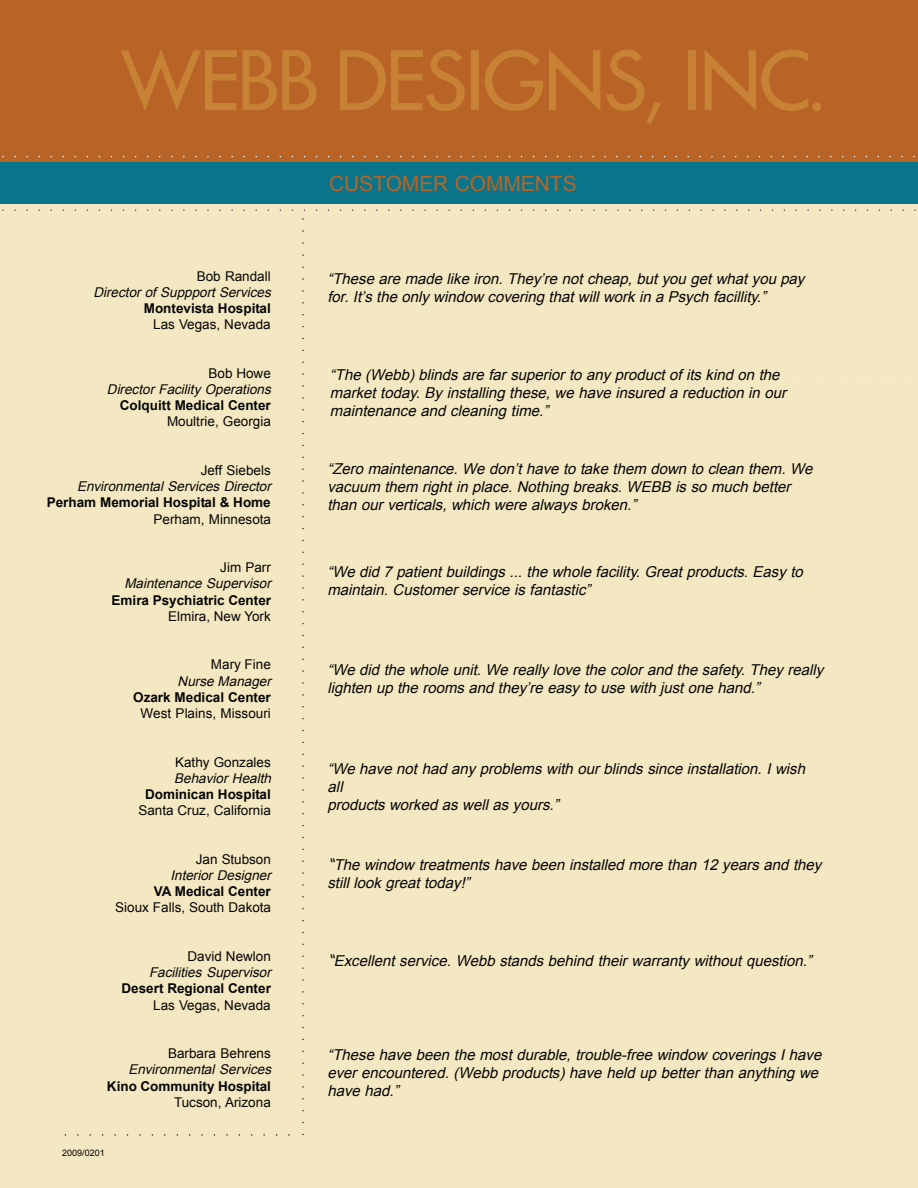
<style>
.page{position:relative;width:918px;height:1188px;background:#fff}
.page>*{position:absolute;margin:0;border:0;box-sizing:border-box;transform-origin:0 0}
.t1{font:75px "Future Normal";color:#c88235}
.t2{font:21px "Arial";letter-spacing:-.005em;color:#b86427}
.t3{font:italic 15px/18px "Arial";color:#050504}
.t4{font:13.5px "Arial";color:#050504}
.t5{font:italic 13.5px "Arial";color:#050504}
.t6{font:700 13.5px "Arial";color:#050504}
.t7{font:9px "Arial";color:#050504}
.s1{font-family:"Future Normal"}
</style>
<div class="page">
<div style="left:0;top:0;width:918px;height:165px;background:#b86427"></div>
<div style="left:0;top:162px;width:918px;height:42px;background:#0a758a"></div>
<div style="left:0;top:204px;width:918px;height:984px;background:#f4e8c2"></div>
<h1 class="t1" style="left:120px;top:22px;width:709px">WEBB DESIGNS, INC.</h1>
<p class="t4" style="left:197px;top:267px;width:76px">Bob Randall</p>
<p class="t5" style="left:93px;top:283px;width:183px">Director of Suppport Services</p>
<p class="t6" style="left:144px;top:299px;width:128px">Montevista Hospital</p>
<p class="t4" style="left:153px;top:316px;width:119px">Las Vegas, Nevada</p>
<p class="t4" style="left:209px;top:364px;width:64px">Bob Howe</p>
<p class="t5" style="left:107px;top:380px;width:169px">Director Facility Operations</p>
<p class="t6" style="left:120px;top:397px;width:152px">Colquitt Medical Center</p>
<p class="t4" style="left:167px;top:413px;width:105px">Moultrie, Georgia</p>
<p class="t4" style="left:201px;top:461px;width:72px">Jeff Siebels</p>
<p class="t5" style="left:77px;top:478px;width:199px">Environmental Services Director</p>
<p class="t6" style="left:47px;top:494px;width:225px">Perham Memorial Hospital &amp; Home</p>
<p class="t4" style="left:154px;top:510px;width:119px">Perham, Minnesota</p>
<p class="t4" style="left:220px;top:559px;width:52px">Jim Parr</p>
<p class="t5" style="left:124px;top:575px;width:152px">Maintenance Supervisor</p>
<p class="t6" style="left:112px;top:591px;width:161px">Emira Psychiatric Center</p>
<p class="t4" style="left:168px;top:607px;width:104px">Elmira, New York</p>
<p class="t4" style="left:211px;top:656px;width:61px">Mary Fine</p>
<p class="t5" style="left:178px;top:672px;width:99px">Nurse Manager</p>
<p class="t6" style="left:133px;top:688px;width:139px">Ozark Medical Center</p>
<p class="t4" style="left:141px;top:704px;width:132px">West Plains, Missouri</p>
<p class="t4" style="left:175px;top:753px;width:97px">Kathy Gonzales</p>
<p class="t5" style="left:174px;top:769px;width:102px">Behavior Health</p>
<p class="t6" style="left:145px;top:785px;width:127px">Dominican Hospital</p>
<p class="t4" style="left:138px;top:802px;width:134px">Santa Cruz, California</p>
<p class="t4" style="left:196px;top:850px;width:77px">Jan Stubson</p>
<p class="t5" style="left:170px;top:866px;width:106px">Interior Designer</p>
<p class="t6" style="left:154px;top:883px;width:119px">VA Medical Center</p>
<p class="t4" style="left:115px;top:899px;width:157px">Sioux Falls, South Dakota</p>
<p class="t4" style="left:188px;top:947px;width:85px">David Newlon</p>
<p class="t5" style="left:149px;top:964px;width:127px">Facilities Supervisor</p>
<p class="t6" style="left:122px;top:980px;width:151px">Desert Regional Center</p>
<p class="t4" style="left:153px;top:996px;width:119px">Las Vegas, Nevada</p>
<p class="t4" style="left:168px;top:1045px;width:104px">Barbara Behrens</p>
<p class="t5" style="left:128px;top:1061px;width:148px">Environmental Services</p>
<p class="t6" style="left:107px;top:1077px;width:165px">Kino Community Hospital</p>
<p class="t4" style="left:174px;top:1093px;width:98px">Tucson, Arizona</p>
<p class="t7" style="left:62px;top:1147px;width:44px">2009/0201</p>
<h2 class="t2" style="left:329px;top:170px;width:249px">CUSTOMER COMMENTS</h2>
<p class="t3" style="left:327px;top:270px;width:483px">“These are made like iron. They’re not cheap, but you get what you pay for. It’s the only window covering that will work in a Psych facillity.”</p>
<p class="t3" style="left:330px;top:366px;width:462px">“The (Webb) blinds are far superior to any product of its kind on the market today. By installing these, we have insured a reduction in our maintenance and cleaning time.”</p>
<p class="t3" style="left:327px;top:460px;width:491px">“Zero maintenance. We don’t have to take them down to clean them. We vacuum them right in place. Nothing breaks. WEBB is so much better than our verticals, which were always broken.”</p>
<p class="t3" style="left:327px;top:563px;width:481px">“We did 7 patient buildings ... the whole facility. Great products. Easy to maintain. Customer service is fantastic”</p>
<p class="t3" style="left:327px;top:661px;width:502px">“We did the whole unit. We really love the color and the safety. They really lighten up the rooms and they’re easy to use with just one hand.”</p>
<p class="t3" style="left:327px;top:760px;width:483px">“We have not had any problems with our blinds since installation. I wish all<br>products worked as well as yours.”</p>
<p class="t3" style="left:327px;top:856px;width:500px"><span class="s1">“</span>The window treatments have been installed more than 12 years and they still look great today!”</p>
<p class="t3" style="left:327px;top:952px;width:490px"><span class="s1">“</span>Excellent service. Webb stands behind their warranty without question.”</p>
<p class="t3" style="left:327px;top:1046px;width:500px">“These have been the most durable, trouble-free window coverings I have ever encountered. (Webb products) have held up better than anything we have had.”</p>
</div>
